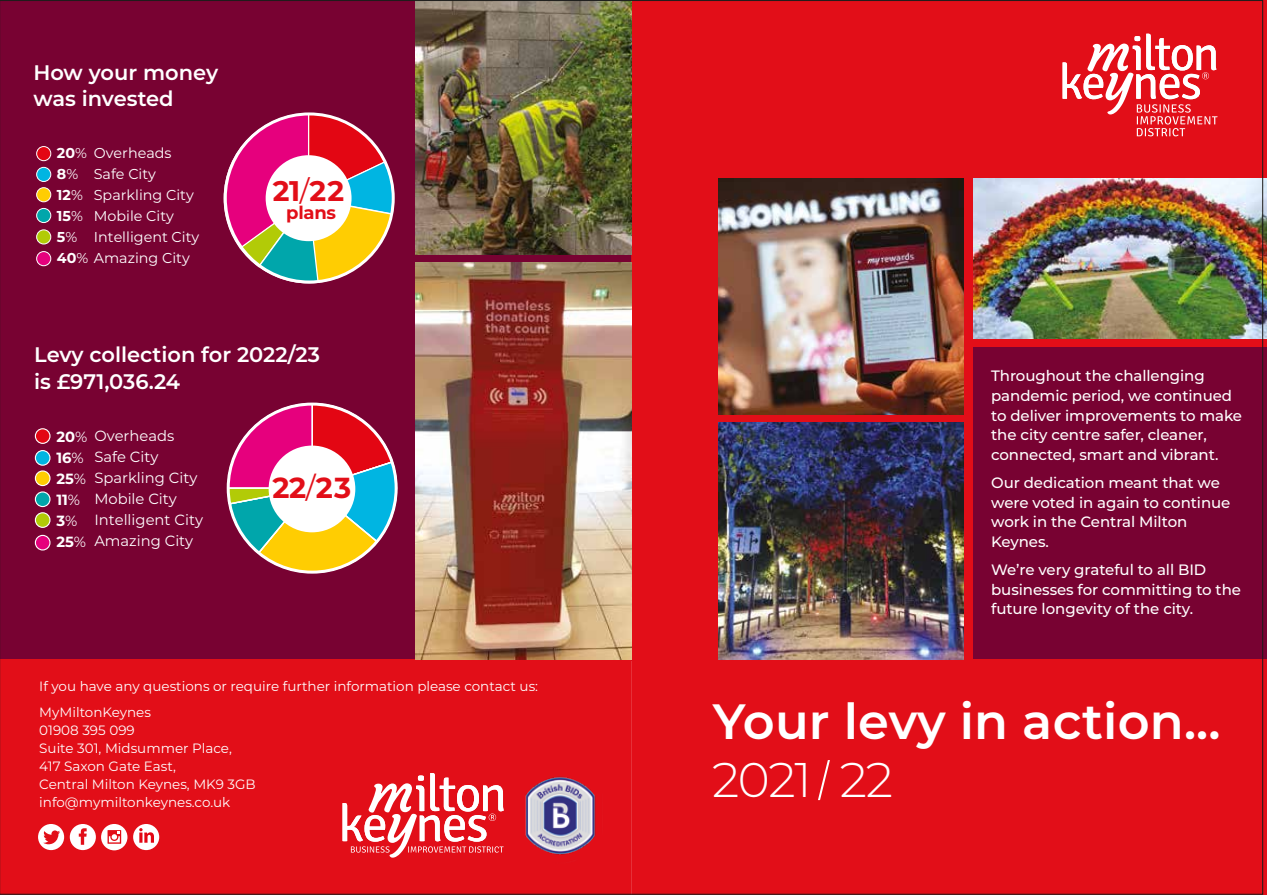
<style>
.page{position:relative;width:1267px;height:895px;background:#fff}
.page>*{position:absolute;margin:0;border:0;box-sizing:border-box;transform-origin:0 0}
.t1{font:600 49.5px "Montserrat";letter-spacing:.005em;color:#fff}
.t2{font:300 48.6px "Montserrat";letter-spacing:-.03em;color:#fff}
.t3{font:700 28.95px "Montserrat";color:#e20e18}
.t4{font:700 28.35px "Montserrat";color:#e20e18}
.t5{font:600 21px/26.4px "Montserrat";color:#fff}
.t6{font:700 18px "Montserrat";letter-spacing:-.015em;color:#e20e18}
.t7{font:500 15px/19.5px "Montserrat";letter-spacing:-.005em;color:#fff}
.t8{font:14.7px/21px "Montserrat";color:#fff}
.t9{font:700 14.7px/21px "Montserrat";color:#fff}
.t10{font:14.25px "Montserrat";color:#fff}
.t11{font:700 14.25px/21px "Montserrat";color:#fff}
.t12{font:13.5px/18px "Montserrat";color:#fff}
.s1{font-weight:700}
.s2{font-weight:400}
</style>
<div class="page">
<div style="left:0;top:0;width:633px;height:660px;background:#780232"></div>
<div style="left:631px;top:0;width:636px;height:894px;background:#e20e18"></div>
<div style="left:0;top:659px;width:631px;height:235px;background:#e20e18"></div>
<svg style="left:342px;top:773px;width:162px;height:84px"></svg>
<svg style="left:133px;top:823px;width:26px;height:26px"></svg>
<svg style="left:38px;top:824px;width:26px;height:25px"></svg>
<svg style="left:70px;top:824px;width:57px;height:26px"></svg>
<svg style="left:139px;top:827px;width:15px;height:15px"></svg>
<img style="left:525px;top:776px;width:71px;height:79px">
<svg style="left:1062px;top:34px;width:155px;height:102px"></svg>
<svg style="left:818px;top:760px;width:12px;height:39px"></svg>
<img style="left:718px;top:178px;width:246px;height:237px">
<img style="left:973px;top:178px;width:294px;height:161px">
<div style="left:972px;top:347px;width:295px;height:312px;background:#780232"></div>
<img style="left:718px;top:422px;width:246px;height:237px">
<div style="left:964px;top:138px;width:9px;height:550px;background:#e20e18"></div>
<img style="left:416px;top:2px;width:215px;height:252px">
<img style="left:416px;top:262px;width:215px;height:397px">
<div style="left:35px;top:450px;width:15px;height:15px;background:#00b5e2;border-radius:50%"></div>
<div style="left:35px;top:450px;width:16px;height:15px;border:1px solid #fff;border-radius:50%"></div>
<div style="left:35px;top:428px;width:15px;height:15px;background:#e30613;border-radius:50%"></div>
<div style="left:35px;top:428px;width:16px;height:16px;border:1px solid #fff;border-radius:50%"></div>
<div style="left:35px;top:471px;width:15px;height:14px;background:#ffcd02;border-radius:50%"></div>
<div style="left:35px;top:470px;width:16px;height:16px;border:1px solid #fff;border-radius:50%"></div>
<div style="left:35px;top:492px;width:15px;height:14px;background:#00a6ab;border-radius:50%"></div>
<div style="left:35px;top:491px;width:16px;height:16px;border:1px solid #fff;border-radius:50%"></div>
<div style="left:35px;top:512px;width:15px;height:15px;background:#b2cb07;border-radius:50%"></div>
<div style="left:35px;top:512px;width:16px;height:15px;border:1px solid #fff;border-radius:50%"></div>
<div style="left:35px;top:535px;width:15px;height:14px;background:#e6007d;border-radius:50%"></div>
<div style="left:35px;top:534px;width:16px;height:16px;border:1px solid #fff;border-radius:50%"></div>
<svg style="left:223px;top:116px;width:172px;height:168px"></svg>
<div style="left:266px;top:155px;width:85px;height:86px;background:#fff;border-radius:50%"></div>
<div style="left:37px;top:167px;width:14px;height:14px;background:#00b5e2;border-radius:50%"></div>
<div style="left:36px;top:167px;width:15px;height:15px;border:1px solid #fff;border-radius:50%"></div>
<div style="left:37px;top:146px;width:14px;height:15px;background:#e30613;border-radius:50%"></div>
<div style="left:36px;top:146px;width:15px;height:15px;border:1px solid #fff;border-radius:50%"></div>
<div style="left:37px;top:188px;width:14px;height:14px;background:#ffcd02;border-radius:50%"></div>
<div style="left:36px;top:187px;width:15px;height:15px;border:1px solid #fff;border-radius:50%"></div>
<div style="left:37px;top:208px;width:14px;height:14px;background:#00a6ab;border-radius:50%"></div>
<div style="left:36px;top:208px;width:15px;height:15px;border:1px solid #fff;border-radius:50%"></div>
<div style="left:37px;top:230px;width:14px;height:14px;background:#b2cb07;border-radius:50%"></div>
<div style="left:36px;top:229px;width:15px;height:15px;border:1px solid #fff;border-radius:50%"></div>
<div style="left:37px;top:251px;width:14px;height:14px;background:#e6007d;border-radius:50%"></div>
<div style="left:36px;top:251px;width:15px;height:15px;border:1px solid #fff;border-radius:50%"></div>
<svg style="left:227px;top:406px;width:171px;height:168px"></svg>
<div style="left:269px;top:445px;width:86px;height:87px;background:#fff;border-radius:50%"></div>
<h3 class="t5" style="left:33px;top:59px;width:186px;line-height:25.5px">How your money was invested</h3>
<p class="t10" style="left:94px;top:143px;width:79px">Overheads</p>
<p class="t10" style="left:94px;top:164px;width:64px">Safe City</p>
<p class="t10" style="left:94px;top:185px;width:101px">Sparkling City</p>
<p class="t10" style="left:94px;top:206px;width:82px">Mobile City</p>
<p class="t10" style="left:94px;top:227px;width:107px">Intelligent City</p>
<p class="t10" style="left:57px;top:248px;width:134px"><span class="s1">40</span>% Amazing City</p>
<p class="t11" style="left:57px;top:142px;width:32px">20<span class="s2">%<br></span>8<span class="s2">%<br></span>12<span class="s2">%<br></span>15<span class="s2">%<br></span>5<span class="s2">%</span></p>
<h3 class="t4" style="left:273px;top:170px;width:73px">21<span class="s2">/</span>22</h3>
<p class="t6" style="left:286px;top:199px;width:51px">plans</p>
<h3 class="t5" style="left:34px;top:340px;width:287px">Levy collection for 2022/23 is £971,036.24</h3>
<p class="t9" style="left:56px;top:425px;width:32px">20<span class="s2">%<br></span>16<span class="s2">%<br></span>25<span class="s2">%<br></span>11<span class="s2">%<br></span>3<span class="s2">%<br></span>25<span class="s2">%</span></p>
<p class="t8" style="left:94px;top:425px;width:110px">Overheads<br>Safe City<br>Sparkling City<br>Mobile City<br>Intelligent City<br>Amazing City</p>
<h3 class="t3" style="left:272px;top:466px;width:80px">22<span class="s2">/</span>23</h3>
<p class="t12" style="left:39px;top:673px;width:500px;line-height:25.5px">If you have any questions or require further information please contact us:<br>MyMiltonKeynes</p>
<p class="t12" style="left:39px;top:720px;width:218px">01908 395 099<br>Suite 301, Midsummer Place,<br>417 Saxon Gate East,<br>Central Milton Keynes, MK9 3GB info@mymiltonkeynes.co.uk</p>
<p class="t7" style="left:991px;top:365px;width:252px">Throughout the challenging pandemic period, we continued to deliver improvements to make the city centre safer, cleaner, connected, smart and vibrant.</p>
<p class="t7" style="left:991px;top:472px;width:241px">Our dedication meant that we were voted in again to continue work in the Central Milton<br>Keynes.</p>
<p class="t7" style="left:991px;top:559px;width:251px">We’re very grateful to all BID businesses for committing to the future longevity of the city.</p>
<h1 class="t1" style="left:713px;top:685px;width:509px">Your levy in action...</h1>
<h2 class="t2" style="left:712px;top:746px;width:183px">2021 22</h2>
</div>
